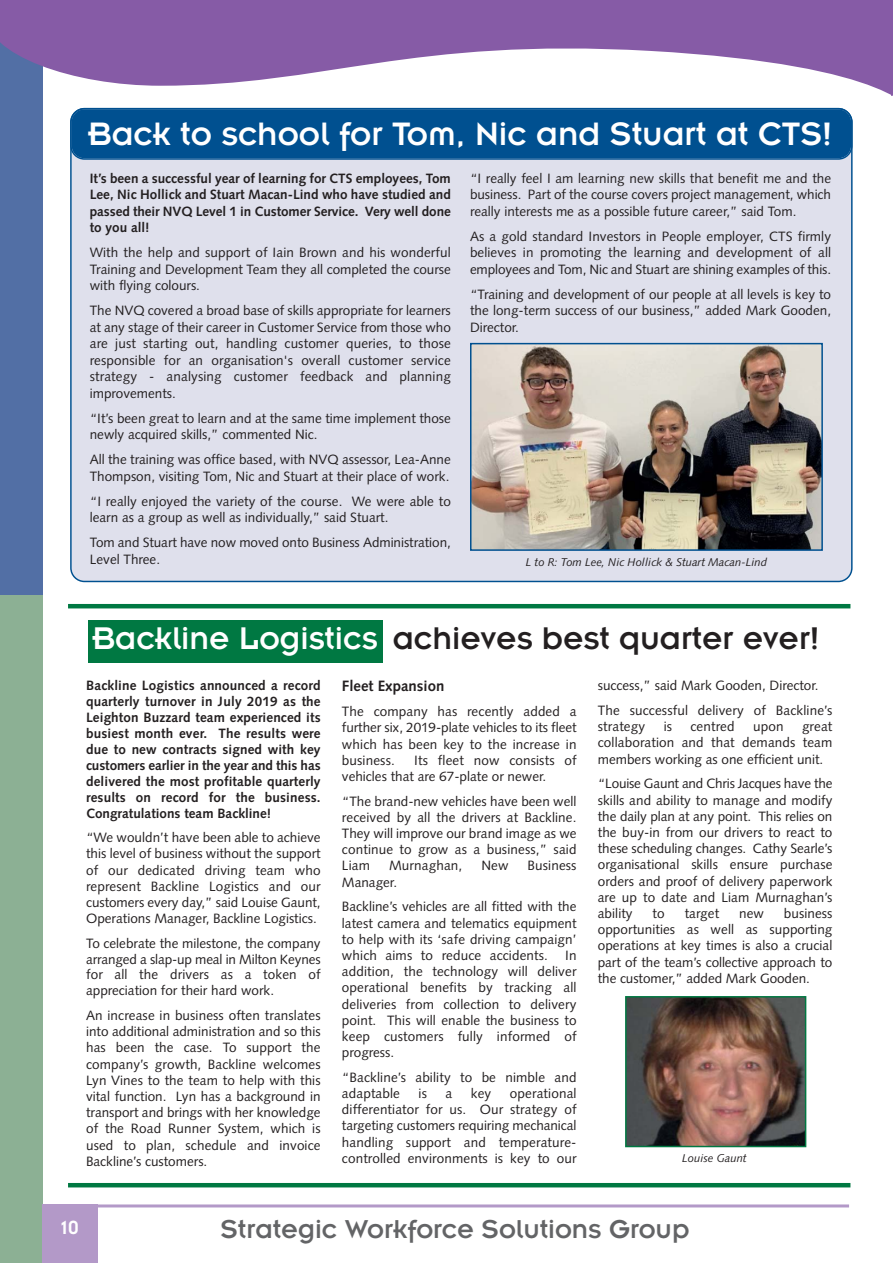
<style>
.page{position:relative;width:893px;height:1263px;background:#fff}
.page>*{position:absolute;margin:0;border:0;box-sizing:border-box;transform-origin:0 0}
.t1{font:35.7px "Insignia";color:#fff}
.t2{font:34.5px "Insignia";color:#231f20}
.t3{font:28.5px "Insignia";color:#636466}
.t4{font:21px "Insignia";color:#fff}
.t5{font:700 15px "Syntax";color:#231f20}
.t6{font:13.5px/16.2px "Syntax";color:#231f20;text-align:justify}
.t7{font:700 13.5px/15.9px "Syntax";color:#231f20;text-align:justify}
.t8{font:italic 11.25px "Syntax";color:#231f20}
.s1{color:#fff}
</style>
<div class="page">
<div style="left:88px;top:620px;width:295px;height:43px;background:#007842"></div>
<div style="left:0;top:0;width:43px;height:1262px;background:#526fa5"></div>
<div style="left:0;top:595px;width:43px;height:667px;background:#8cb094"></div>
<div style="left:43px;top:1204px;width:55px;height:58px;background:#b399c8"></div>
<hr style="left:96px;top:1204px;width:753px;height:3px;background:#b399c8">
<svg style="left:0;top:5px;width:892px;height:103px;fill:#865ba6"></svg>
<div style="left:0;top:0;width:893px;height:5px;background:#865ba6"></div>
<svg style="left:892px;top:5px;width:1px;height:91px"></svg>
<div style="left:70px;top:160px;width:783px;height:422px;background:#dfe0ec"></div>
<div style="left:70px;top:108px;width:783px;height:52px;background:#005090"></div>
<img style="left:473px;top:346px;width:347px;height:202px">
<div style="left:470px;top:343px;width:353px;height:208px;border:2px solid #005090"></div>
<hr style="left:68px;top:1183px;width:782px;height:4px;background:#007842">
<hr style="left:68px;top:604px;width:782px;height:4px;background:#007842">
<img style="left:628px;top:999px;width:175px;height:145px">
<div style="left:625px;top:996px;width:181px;height:151px;border:2px solid #007842"></div>
<h1 class="t1" style="left:88px;top:122px;width:746px">Back to school for Tom, Nic and Stuart at CTS!</h1>
<p class="t7" style="left:90px;top:171px;width:363px;line-height:16.5px">It’s been a successful year of learning for CTS employees, Tom Lee, Nic Hollick and Stuart Macan-Lind who have studied and passed their NVQ Level 1 in Customer Service. Very well done to you all!</p>
<p class="t6" style="left:90px;top:246px;width:363px">With the help and support of Iain Brown and his wonderful Training and Development Team they all completed the course with flying colours.</p>
<p class="t6" style="left:90px;top:304px;width:363px">The NVQ covered a broad base of skills appropriate for learners at any stage of their career in Customer Service from those who are just starting out, handling customer queries, to those responsible for an organisation's overall customer service strategy - analysing customer feedback and planning improvements.</p>
<p class="t6" style="left:90px;top:411px;width:363px">“It’s been great to learn and at the same time implement those newly acquired skills,” commented Nic.</p>
<p class="t6" style="left:90px;top:453px;width:363px">All the training was office based, with NVQ assessor, Lea-Anne<br>Thompson, visiting Tom, Nic and Stuart at their place of work.</p>
<p class="t6" style="left:90px;top:494px;width:363px">“I really enjoyed the variety of the course. We were able to learn as a group as well as individually,” said Stuart.</p>
<p class="t6" style="left:90px;top:536px;width:363px">Tom and Stuart have now moved onto Business Administration,<br>Level Three.</p>
<p class="t6" style="left:470px;top:171px;width:363px">“I really feel I am learning new skills that benefit me and the business. Part of the course covers project management, which really interests me as a possible future career,” said Tom.</p>
<p class="t6" style="left:470px;top:229px;width:363px">As a gold standard Investors in People employer, CTS firmly believes in promoting the learning and development of all employees and Tom, Nic and Stuart are shining examples of this.</p>
<p class="t6" style="left:470px;top:287px;width:363px">“Training and development of our people at all levels is key to the long-term success of our business,” added Mark Gooden, Director.</p>
<p class="t8" style="left:526px;top:557px;width:243px">L to R: Tom Lee, Nic Hollick &amp; Stuart Macan-Lind</p>
<h2 class="t2" style="left:92px;top:627px;width:729px"><span class="s1">Backline Logistics</span> achieves best quarter ever!</h2>
<p class="t7" style="left:86px;top:679px;width:236px">Backline Logistics announced a record quarterly turnover in July 2019 as the Leighton Buzzard team experienced its busiest month ever. The results were due to new contracts signed with key customers earlier in the year and this has delivered the most profitable quarterly results on record for the business.<br>Congratulations team Backline!</p>
<p class="t6" style="left:86px;top:831px;width:236px">“We wouldn’t have been able to achieve this level of business without the support of our dedicated driving team who represent Backline Logistics and our customers every day,” said Louise Gaunt, Operations Manager, Backline Logistics.</p>
<p class="t6" style="left:86px;top:936px;width:236px">To celebrate the milestone, the company arranged a slap-up meal in Milton Keynes for all the drivers as a token of appreciation for their hard work.</p>
<p class="t6" style="left:86px;top:1008px;width:236px">An increase in business often translates into additional administration and so this has been the case. To support the company’s growth, Backline welcomes Lyn Vines to the team to help with this vital function. Lyn has a background in transport and brings with her knowledge of the Road Runner System, which is used to plan, schedule and invoice Backline’s customers.</p>
<p class="t5" style="left:342px;top:680px;width:104px">Fleet Expansion</p>
<p class="t6" style="left:342px;top:704px;width:236px">The company has recently added a further six, 2019-plate vehicles to its fleet which has been key to the increase in business.</p>
<p class="t6" style="left:598px;top:674px;width:236px;line-height:24.8px">success,” said Mark Gooden, Director.<br>The successful delivery of Backline’s</p>
<p class="t6" style="left:598px;top:720px;width:49px">strategy</p>
<p class="t6" style="left:664px;top:720px;width:10px">is</p>
<p class="t6" style="left:690px;top:720px;width:46px">centred</p>
<p class="t6" style="left:753px;top:720px;width:32px">upon</p>
<p class="t6" style="left:598px;top:720px;width:236px;text-indent:204px">great collaboration and that demands team members working as one efficient unit.</p>
<p class="t6" style="left:598px;top:777px;width:236px">“Louise Gaunt and Chris Jacques have the skills and ability to manage and modify the daily plan at any point. This relies on the buy-in from our drivers to react to these scheduling changes. Cathy Searle’s organisational skills ensure purchase orders and proof of delivery paperwork are up to date and Liam Murnaghan’s ability</p>
<p class="t6" style="left:342px;top:753px;width:236px;text-indent:72px">Its fleet now consists of vehicles that are 67-plate or newer.</p>
<p class="t6" style="left:342px;top:794px;width:236px">“The brand-new vehicles have been well received by all the drivers at Backline.<br>They will improve our brand image as we continue to grow as a business,” said Liam</p>
<p class="t6" style="left:389px;top:859px;width:75px">Murnaghan,</p>
<p class="t6" style="left:481px;top:859px;width:29px">New</p>
<p class="t6" style="left:528px;top:859px;width:50px">Business</p>
<p class="t6" style="left:342px;top:871px;width:236px;line-height:24.8px">Manager.<br>Backline’s vehicles are all fitted with the</p>
<p class="t6" style="left:342px;top:916px;width:236px">latest camera and telematics equipment to help with its ‘safe driving campaign’ which aims to reduce accidents.</p>
<p class="t6" style="left:598px;top:906px;width:236px;text-indent:186px">business opportunities as well as supporting operations at key times is also a crucial part of the team’s collective approach to the customer,” added Mark Gooden.</p>
<p class="t6" style="left:653px;top:906px;width:14px">to</p>
<p class="t6" style="left:685px;top:906px;width:36px">target</p>
<p class="t6" style="left:739px;top:906px;width:26px">new</p>
<p class="t6" style="left:342px;top:948px;width:236px;text-indent:223px">In addition, the technology will deliver operational benefits by tracking all deliveries from collection to delivery point. This will enable the business to keep customers fully informed of progress.</p>
<p class="t6" style="left:342px;top:1070px;width:236px">“Backline’s ability to be nimble and adaptable</p>
<p class="t6" style="left:342px;top:1086px;width:236px;text-indent:168px">operational differentiator for us. Our strategy of targeting customers requiring mechanical handling support and temperature&shy;controlled environments is key to our</p>
<p class="t6" style="left:419px;top:1086px;width:10px">is</p>
<p class="t6" style="left:446px;top:1086px;width:8px">a</p>
<p class="t6" style="left:471px;top:1086px;width:22px">key</p>
<p class="t8" style="left:682px;top:1154px;width:66px">Louise Gaunt</p>
<h3 class="t4" style="left:61px;top:1220px;width:19px">10</h3>
<h3 class="t3" style="left:221px;top:1220px;width:470px">Strategic Workforce Solutions Group</h3>
</div>
